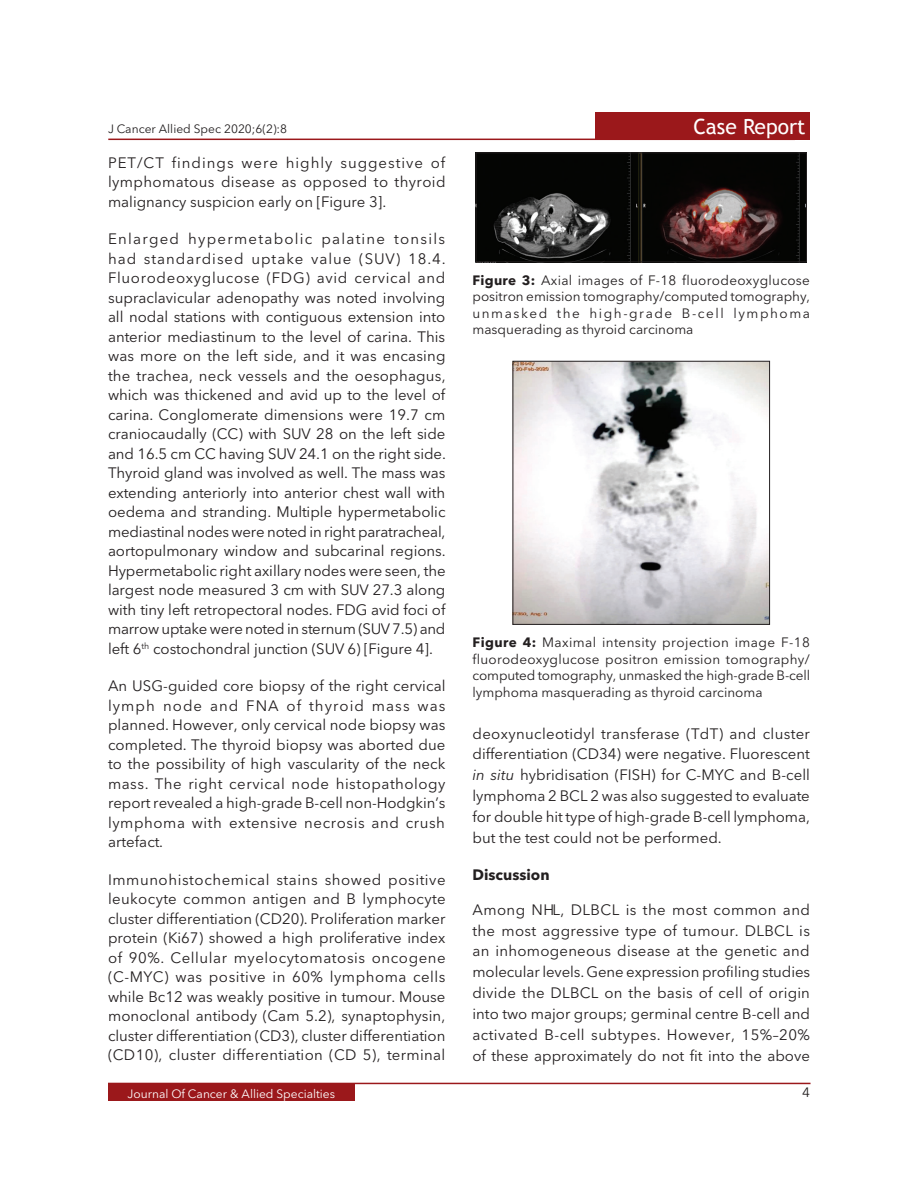
<style>
.page{position:relative;width:918px;height:1188px;background:#fff}
.page>*{position:absolute;margin:0;border:0;box-sizing:border-box;transform-origin:0 0}
.t1{font:21px "Trebuchet MS";color:#fff}
.TX{font:15px/19.5px "Avenir Next LT Pro";color:#231f20;text-align:justify}
.t2{font:700 15px "Avenir Next LT Pro";color:#231f20}
.FGC{font:13.5px/16.5px "Avenir Next LT Pro";color:#231f20;text-align:justify}
.t3{font:12px "Avenir Next LT Pro";color:#fff}
.t4{font:12px "Avenir Next LT Pro";color:#231f20}
.s1{font-weight:700}
.s2{font-style:italic}
</style>
<div class="page">
<div style="left:108px;top:1083px;width:247px;height:18px;background:#9b181b"></div>
<hr style="left:108px;top:1083px;width:703px;height:1px;background:#9b181b">
<div style="left:596px;top:113px;width:214px;height:27px;background:#9b181b"></div>
<hr style="left:108px;top:139px;width:687px;height:1px;background:#9b181b">
<img style="left:515px;top:363px;width:253px;height:260px">
<div style="left:513px;top:361px;width:257px;height:264px;border:1px solid #231f20"></div>
<img style="left:478px;top:155px;width:327px;height:105px">
<div style="left:476px;top:153px;width:331px;height:109px;border:1px solid #231f20"></div>
<p class="t4" style="left:108px;top:119px;width:181px">J Cancer Allied Spec 2020;6(2):8</p>
<h1 class="t1" style="left:693px;top:113px;width:114px">Case Report</h1>
<p class="TX" style="left:108px;top:152px;width:339px">PET/CT findings were highly suggestive of lymphomatous disease as opposed to thyroid malignancy suspicion early on [Figure 3].</p>
<p class="TX" style="left:108px;top:229px;width:339px">Enlarged hypermetabolic palatine tonsils had standardised uptake value (SUV) 18.4.<br>Fluorodeoxyglucose (FDG) avid cervical and supraclavicular adenopathy was noted involving all nodal stations with contiguous extension into anterior mediastinum to the level of carina. This was more on the left side, and it was encasing the trachea, neck vessels and the oesophagus, which was thickened and avid up to the level of carina. Conglomerate dimensions were 19.7 cm craniocaudally (CC) with SUV 28 on the left side and 16.5 cm CC having SUV 24.1 on the right side.<br>Thyroid gland was involved as well. The mass was extending anteriorly into anterior chest wall with oedema and stranding. Multiple hypermetabolic mediastinal nodes were noted in right paratracheal, aortopulmonary window and subcarinal regions.<br>Hypermetabolic right axillary nodes were seen, the largest node measured 3 cm with SUV 27.3 along with tiny left retropectoral nodes. FDG avid foci of marrow uptake were noted in sternum (SUV 7.5) and left 6<sup>th</sup> costochondral junction (SUV 6) [Figure 4].</p>
<p class="TX" style="left:108px;top:676px;width:339px">An USG-guided core biopsy of the right cervical lymph node and FNA of thyroid mass was planned. However, only cervical node biopsy was completed. The thyroid biopsy was aborted due to the possibility of high vascularity of the neck mass. The right cervical node histopathology report revealed a high-grade B-cell non-Hodgkin’s lymphoma with extensive necrosis and crush artefact.</p>
<p class="TX" style="left:108px;top:869px;width:339px">Immunohistochemical stains showed positive leukocyte common antigen and B lymphocyte cluster differentiation (CD20). Proliferation marker protein (Ki67) showed a high proliferative index of 90%. Cellular myelocytomatosis oncogene (C-MYC) was positive in 60% lymphoma cells while Bc12 was weakly positive in tumour. Mouse monoclonal antibody (Cam 5.2), synaptophysin, cluster differentiation (CD3), cluster differentiation (CD10), cluster differentiation (CD 5), terminal</p>
<p class="FGC" style="left:472px;top:271px;width:339px"><span class="s1">Figure 3:</span> Axial images of F-18 fluorodeoxyglucose positron emission tomography/computed tomography, unmasked the high-grade B-cell lymphoma masquerading as thyroid carcinoma</p>
<p class="FGC" style="left:472px;top:634px;width:339px"><span class="s1">Figure 4:</span> Maximal intensity projection image F-18 fluorodeoxyglucose positron emission tomography/ computed tomography, unmasked the high-grade B-cell lymphoma masquerading as thyroid carcinoma</p>
<p class="TX" style="left:472px;top:722px;width:339px;line-height:20.9px">deoxynucleotidyl transferase (TdT) and cluster differentiation (CD34) were negative. Fluorescent <span class="s2">in situ</span> hybridisation (FISH) for C-MYC and B-cell lymphoma 2 BCL 2 was also suggested to evaluate for double hit type of high-grade B-cell lymphoma, but the test could not be performed.</p>
<h1 class="t2" style="left:472px;top:862px;width:79px">Discussion</h1>
<p class="TX" style="left:472px;top:898px;width:339px;line-height:20.9px">Among NHL, DLBCL is the most common and the most aggressive type of tumour. DLBCL is an inhomogeneous disease at the genetic and molecular levels. Gene expression profiling studies divide the DLBCL on the basis of cell of origin into two major groups; germinal centre B-cell and activated B-cell subtypes. However, 15%–20% of these approximately do not fit into the above</p>
<p class="t3" style="left:128px;top:1083px;width:209px">Journal Of Cancer &amp; Allied Specialties</p>
<p class="FGC" style="left:802px;top:1084px;width:9px">4</p>
</div>
